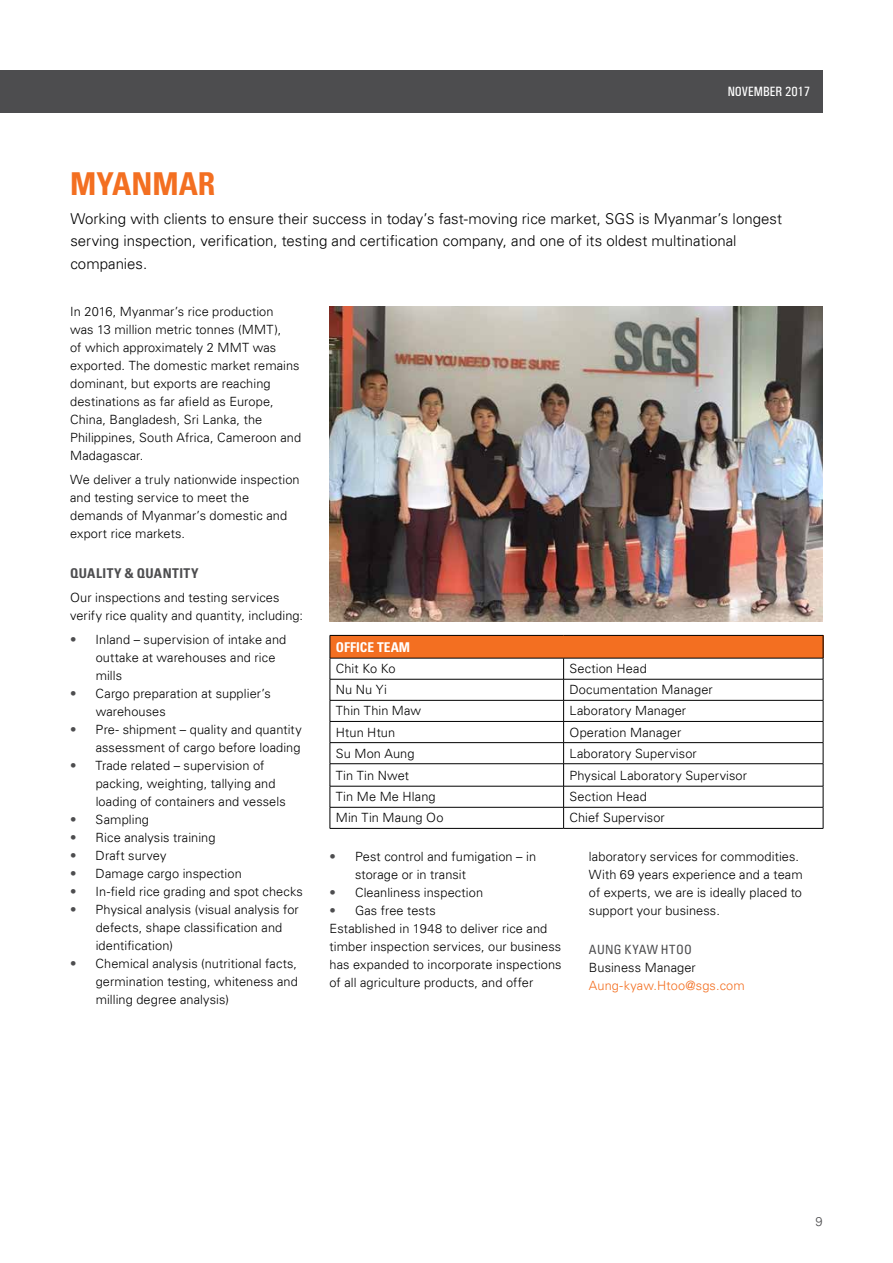
<style>
.page{position:relative;width:893px;height:1263px;background:#fff}
.page>*{position:absolute;margin:0;border:0;box-sizing:border-box;transform-origin:0 0}
.t1{font:700 condensed 31.5px "Univers LT";color:#f36f21}
.t2{font:300 15px/22.5px "Univers LT";color:#000}
.t3{font:300 13.5px "Univers LT";color:#fff}
.t4{font:700 condensed 13.5px "Univers LT";letter-spacing:.035em;color:#4d4d4f}
.t5{font:500 13.5px "Univers Condensed";color:#fff}
.t6{font:700 condensed 13.5px "Univers LT";color:#fff}
.t7{font:300 12.75px/18px "Univers LT";letter-spacing:.01em;color:#000}
.t8{font:300 12.75px "Univers LT";letter-spacing:.01em;color:#f36f21}
.t9{font:condensed 12.75px "Univers LT";letter-spacing:.025em;color:#4d4d4f}
.t10{font:300 12.75px "Univers LT";color:#4d4d4f}
.s1{color:#4d4d4f}
</style>
<div class="page">
<div style="left:0;top:70px;width:822px;height:43px;background:#4d4d4f"></div>
<div style="left:330px;top:635px;width:493px;height:23px;background:#f36f21"></div>
<hr style="left:330px;top:635px;width:234px;height:1px;background:#000">
<hr style="left:564px;top:635px;width:259px;height:1px;background:#000">
<hr style="left:330px;top:658px;width:234px;height:1px;background:#000">
<hr style="left:564px;top:658px;width:259px;height:1px;background:#000">
<hr style="left:330px;top:679px;width:234px;height:1px;background:#000">
<hr style="left:564px;top:679px;width:259px;height:1px;background:#000">
<hr style="left:330px;top:700px;width:234px;height:1px;background:#000">
<hr style="left:564px;top:700px;width:259px;height:1px;background:#000">
<hr style="left:330px;top:721px;width:234px;height:1px;background:#000">
<hr style="left:564px;top:721px;width:259px;height:1px;background:#000">
<hr style="left:330px;top:742px;width:234px;height:1px;background:#000">
<hr style="left:564px;top:742px;width:259px;height:1px;background:#000">
<hr style="left:330px;top:763px;width:234px;height:1px;background:#000">
<hr style="left:564px;top:763px;width:259px;height:1px;background:#000">
<hr style="left:330px;top:786px;width:234px;height:1px;background:#000">
<hr style="left:564px;top:786px;width:259px;height:1px;background:#000">
<hr style="left:330px;top:807px;width:234px;height:1px;background:#000">
<svg style="left:330px;top:636px;width:1px;height:192px"></svg>
<hr style="left:564px;top:807px;width:259px;height:1px;background:#000">
<svg style="left:563px;top:658px;width:1px;height:170px"></svg>
<svg style="left:823px;top:636px;width:1px;height:192px"></svg>
<hr style="left:330px;top:828px;width:234px;height:1px;background:#000">
<hr style="left:564px;top:828px;width:259px;height:1px;background:#000">
<img style="left:330px;top:307px;width:493px;height:314px">
<p class="t3" style="left:661px;top:83px;width:143px">N° X • XXXXXXXX 2008</p>
<p class="t5" style="left:728px;top:83px;width:84px">NOVEMBER 2017</p>
<h1 class="t1" style="left:70px;top:165px;width:147px">MYANMAR</h1>
<p class="t2" style="left:70px;top:207px;width:713px">Working with clients to ensure their success in today’s fast-moving rice market, SGS is Myanmar’s longest serving inspection, verification, testing and certification company, and one of its oldest multinational companies.</p>
<p class="t7" style="left:70px;top:302px;width:233px">In 2016, Myanmar’s rice production<br>was 13 million metric tonnes (MMT),<br>of which approximately 2 MMT was exported. The domestic market remains dominant, but exports are reaching destinations as far afield as Europe, China, Bangladesh, Sri Lanka, the Philippines, South Africa, Cameroon and Madagascar.</p>
<p class="t7" style="left:70px;top:470px;width:231px">We deliver a truly nationwide inspection and testing service to meet the demands of Myanmar’s domestic and export rice markets.</p>
<p class="t4" style="left:70px;top:564px;width:130px">QUALITY &amp; QUANTITY</p>
<p class="t7" style="left:70px;top:589px;width:234px">Our inspections and testing services verify rice quality and quantity, including:</p>
<p class="t7" style="left:96px;top:631px;width:192px;text-indent:-26px"><span class="s1">•</span> Inland – supervision of intake and outtake at warehouses and rice mills</p>
<p class="t7" style="left:96px;top:685px;width:177px;text-indent:-26px"><span class="s1">•</span> Cargo preparation at supplier’s warehouses</p>
<p class="t7" style="left:70px;top:721px;width:233px;text-align:right"><span class="s1">•</span> Pre- shipment – quality and quantity assessment of cargo before loading</p>
<p class="t7" style="left:96px;top:757px;width:192px;text-indent:-26px"><span class="s1">•</span> Trade related – supervision of packing, weighting, tallying and loading of containers and vessels</p>
<p class="t7" style="left:70px;top:811px;width:80px"><span class="s1">•</span> Sampling</p>
<p class="t7" style="left:70px;top:829px;width:147px"><span class="s1">•</span> Rice analysis training</p>
<p class="t7" style="left:70px;top:847px;width:98px"><span class="s1">•</span> Draft survey</p>
<p class="t7" style="left:70px;top:865px;width:173px"><span class="s1">•</span> Damage cargo inspection</p>
<p class="t7" style="left:70px;top:883px;width:234px"><span class="s1">•</span> In-field rice grading and spot checks</p>
<p class="t7" style="left:96px;top:901px;width:205px;text-indent:-26px"><span class="s1">•</span> Physical analysis (visual analysis for defects, shape classification and identification)</p>
<p class="t7" style="left:96px;top:955px;width:204px;text-align:justify;text-indent:-26px"><span class="s1">•</span> Chemical analysis (nutritional facts, germination testing, whiteness and milling degree analysis)</p>
<p class="t6" style="left:336px;top:639px;width:76px">OFFICE TEAM</p>
<p class="t7" style="left:336px;top:660px;width:61px">Chit Ko Ko</p>
<p class="t7" style="left:570px;top:660px;width:79px">Section Head</p>
<p class="t7" style="left:336px;top:681px;width:53px">Nu Nu Yi</p>
<p class="t7" style="left:570px;top:681px;width:145px">Documentation Manager</p>
<p class="t7" style="left:336px;top:702px;width:87px">Thin Thin Maw</p>
<p class="t7" style="left:570px;top:702px;width:118px">Laboratory Manager</p>
<p class="t7" style="left:336px;top:723px;width:61px">Htun Htun</p>
<p class="t7" style="left:570px;top:723px;width:113px">Operation Manager</p>
<p class="t7" style="left:336px;top:744px;width:80px">Su Mon Aung</p>
<p class="t7" style="left:570px;top:744px;width:129px">Laboratory Supervisor</p>
<p class="t7" style="left:336px;top:766px;width:75px">Tin Tin Nwet</p>
<p class="t7" style="left:570px;top:766px;width:179px">Physical Laboratory Supervisor</p>
<p class="t7" style="left:336px;top:788px;width:101px">Tin Me Me Hlang</p>
<p class="t7" style="left:570px;top:788px;width:79px">Section Head</p>
<p class="t7" style="left:336px;top:809px;width:109px">Min Tin Maung Oo</p>
<p class="t7" style="left:570px;top:809px;width:97px">Chief Supervisor</p>
<p class="t7" style="left:355px;top:848px;width:183px;text-indent:-26px"><span class="s1">•</span> Pest control and fumigation – in storage or in transit</p>
<p class="t7" style="left:330px;top:884px;width:155px"><span class="s1">•</span> Cleanliness inspection</p>
<p class="t7" style="left:330px;top:902px;width:234px"><span class="s1">•</span> Gas free tests<br>Established in 1948 to deliver rice and timber inspection services, our business has expanded to incorporate inspections of all agriculture products, and offer</p>
<p class="t7" style="left:589px;top:848px;width:215px">laboratory services for commodities.<br>With 69 years experience and a team of experts, we are is ideally placed to support your business.</p>
<p class="t9" style="left:589px;top:942px;width:104px">AUNG KYAW HTOO</p>
<p class="t7" style="left:589px;top:959px;width:108px">Business Manager</p>
<p class="t8" style="left:589px;top:978px;width:157px">Aung-kyaw.Htoo@sgs.com</p>
<p class="t10" style="left:815px;top:1214px;width:9px">9</p>
</div>
